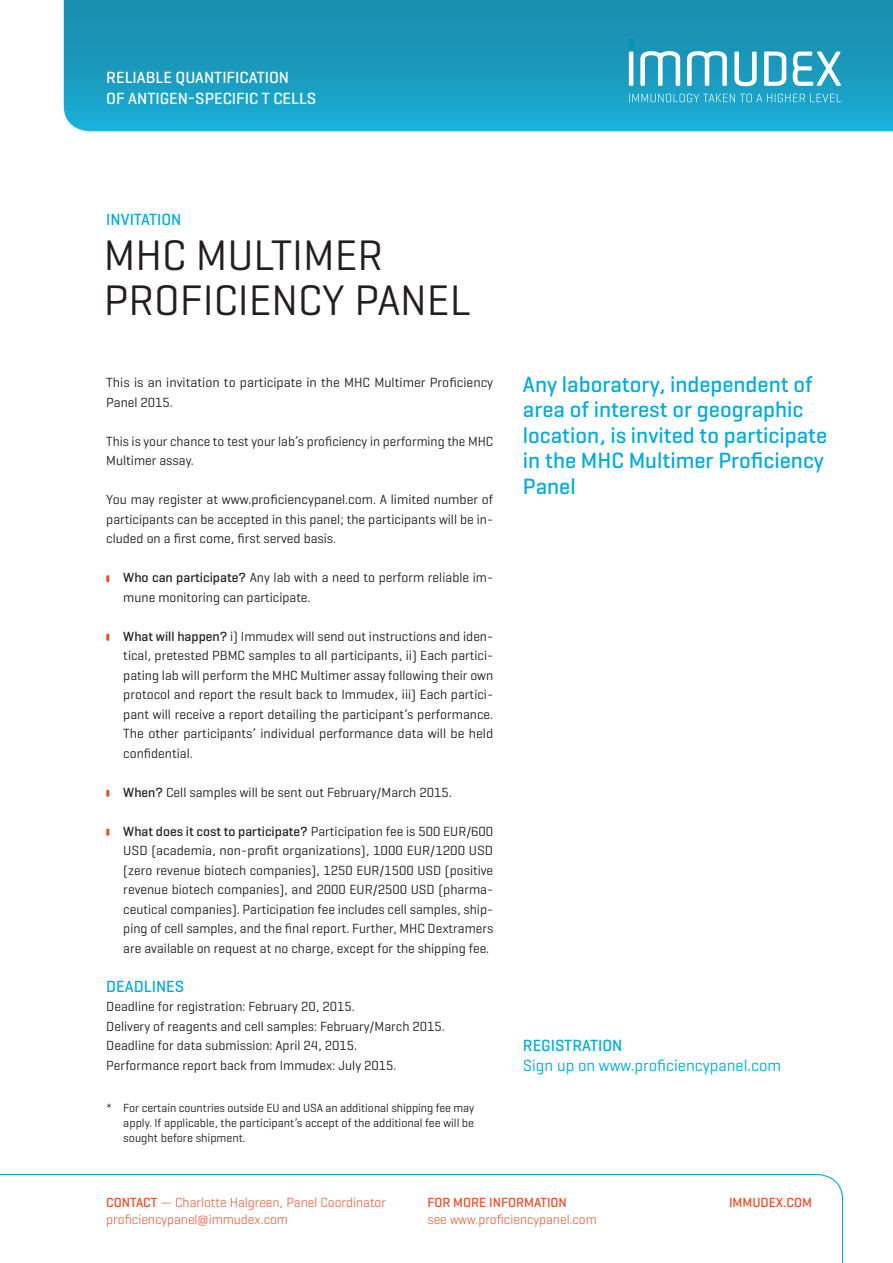
<style>
.page{position:relative;width:893px;height:1263px;background:#fff}
.page>*{position:absolute;margin:0;border:0;box-sizing:border-box;transform-origin:0 0}
.t1{font:43.5px "Geogrotesque";color:#231f20}
.Ml_rubrik{font:500 22.5px/25.5px "Geogrotesque";color:#00acde}
.t2{font:500 16.5px/21px "Geogrotesque";color:#fff}
.Ml_rubrik-2{font:16.5px "Geogrotesque";color:#00acde}
.Ml_rubrik-3{font:500 16.5px "Geogrotesque";color:#00acde}
.Brød_punkt{font:13.5px/19.5px "Geogrotesque";color:#231f20;text-align:justify}
.Brød{font:13.5px/19.5px "Geogrotesque";color:#231f20}
.t3{font:300 13.5px "Geogrotesque";color:#f04b22}
.t4{font:500 13.5px "Geogrotesque";color:#f04b22}
.Referencer{font:12px/15px "Geogrotesque";color:#231f20;text-align:justify}
.s1{font-weight:500}
</style>
<div class="page">
<svg style="left:0;top:1173px;width:844px;height:90px"></svg>
<svg style="left:64px;top:0;width:829px;height:131px;background:#1a9bbf"></svg>
<svg style="left:629px;top:94px;width:212px;height:8px;background:#44b4d3"></svg>
<svg style="left:687px;top:51px;width:40px;height:35px"></svg>
<svg style="left:734px;top:52px;width:23px;height:34px"></svg>
<hr style="left:629px;top:52px;width:4px;height:34px;background:#fff">
<svg style="left:764px;top:52px;width:22px;height:34px"></svg>
<svg style="left:640px;top:51px;width:40px;height:35px"></svg>
<svg style="left:793px;top:52px;width:48px;height:34px"></svg>
<div style="left:628px;top:38px;width:6px;height:11px;background:#0095b6;border-radius:2px"></div>
<svg style="left:106px;top:575px;width:3px;height:7px"></svg>
<svg style="left:106px;top:634px;width:3px;height:7px"></svg>
<svg style="left:106px;top:790px;width:3px;height:7px"></svg>
<svg style="left:106px;top:829px;width:3px;height:7px"></svg>
<p class="t2" style="left:106px;top:67px;width:211px">RELIABLE QUANTIFICATION<br>OF ANTIGEN-SPECIFIC T CELLS</p>
<p class="Ml_rubrik-3" style="left:106px;top:210px;width:77px">INVITATION</p>
<p class="t1" style="left:104px;top:231px;width:281px">MHC MULTIMER</p>
<p class="t1" style="left:104px;top:276px;width:369px">PROFICIENCY PANEL</p>
<p class="Brød" style="left:106px;top:373px;width:388px">This is an invitation to participate in the MHC Multimer Proficiency<br>Panel 2015.</p>
<p class="Brød" style="left:106px;top:431px;width:388px">This is your chance to test your lab’s proficiency in performing the MHC<br>Multimer assay.</p>
<p class="Brød" style="left:106px;top:490px;width:388px;text-align:justify">You may register at www.proficiencypanel.com. A limited number of participants can be accepted in this panel; the participants will be in&shy;cluded on a first come, first served basis.</p>
<p class="Brød_punkt" style="left:123px;top:568px;width:371px"><span class="s1">Who can participate?</span> Any lab with a need to perform reliable im&shy;mune monitoring can participate.</p>
<p class="Brød_punkt" style="left:123px;top:626px;width:371px"><span class="s1">What will happen?</span> i) Immudex will send out instructions and iden&shy;tical, pretested PBMC samples to all participants, ii) Each partici&shy;pating lab will perform the MHC Multimer assay following their own protocol and report the result back to Immudex, iii) Each partici&shy;pant will receive a report detailing the participant’s performance.<br>The other participants’ individual performance data will be held confidential.</p>
<p class="Brød_punkt" style="left:123px;top:782px;width:330px"><span class="s1">When?</span> Cell samples will be sent out February/March 2015.</p>
<p class="Brød_punkt" style="left:123px;top:821px;width:371px"><span class="s1">What does it cost to participate?</span> Participation fee is 500 EUR/600<br>USD (academia, non-profit organizations), 1000 EUR/1200 USD (zero revenue biotech companies), 1250 EUR/1500 USD (positive revenue biotech companies), and 2000 EUR/2500 USD (pharma&shy;ceutical companies). Participation fee includes cell samples, ship&shy;ping of cell samples, and the final report. Further, MHC Dextramers are available on request at no charge, except for the shipping fee.</p>
<p class="Ml_rubrik-3" style="left:106px;top:977px;width:79px">DEADLINES</p>
<p class="Brød" style="left:106px;top:997px;width:250px">Deadline for registration: February 20, 2015.</p>
<p class="Brød" style="left:106px;top:1016px;width:340px">Delivery of reagents and cell samples: February/March 2015.</p>
<p class="Brød" style="left:106px;top:1036px;width:252px">Deadline for data submission: April 24, 2015.</p>
<p class="Brød" style="left:106px;top:1055px;width:292px">Performance report back from Immudex: July 2015.</p>
<p class="Referencer" style="left:123px;top:1100px;width:353px;text-indent:-17px">* For certain countries outside EU and USA an additional shipping fee may apply. If applicable, the participant’s accept of the additional fee will be sought before shipment.</p>
<p class="Ml_rubrik" style="left:523px;top:371px;width:306px">Any laboratory, independent of area of interest or geographic location, is invited to participate in the MHC Multimer Proficiency<br>Panel</p>
<p class="Ml_rubrik-3" style="left:523px;top:1036px;width:101px">REGISTRATION</p>
<p class="Ml_rubrik-2" style="left:523px;top:1056px;width:260px">Sign up on www.proficiencypanel.com</p>
<p class="t3" style="left:106px;top:1195px;width:281px"><span class="s1">CONTACT</span> — Charlotte Halgreen, Panel Coordinator</p>
<p class="t3" style="left:106px;top:1212px;width:183px">proficiencypanel@immudex.com</p>
<p class="t4" style="left:427px;top:1195px;width:141px">FOR MORE INFORMATION</p>
<p class="t3" style="left:427px;top:1212px;width:171px">see www.proficiencypanel.com</p>
<p class="t4" style="left:729px;top:1195px;width:84px">IMMUDEX.COM</p>
</div>
